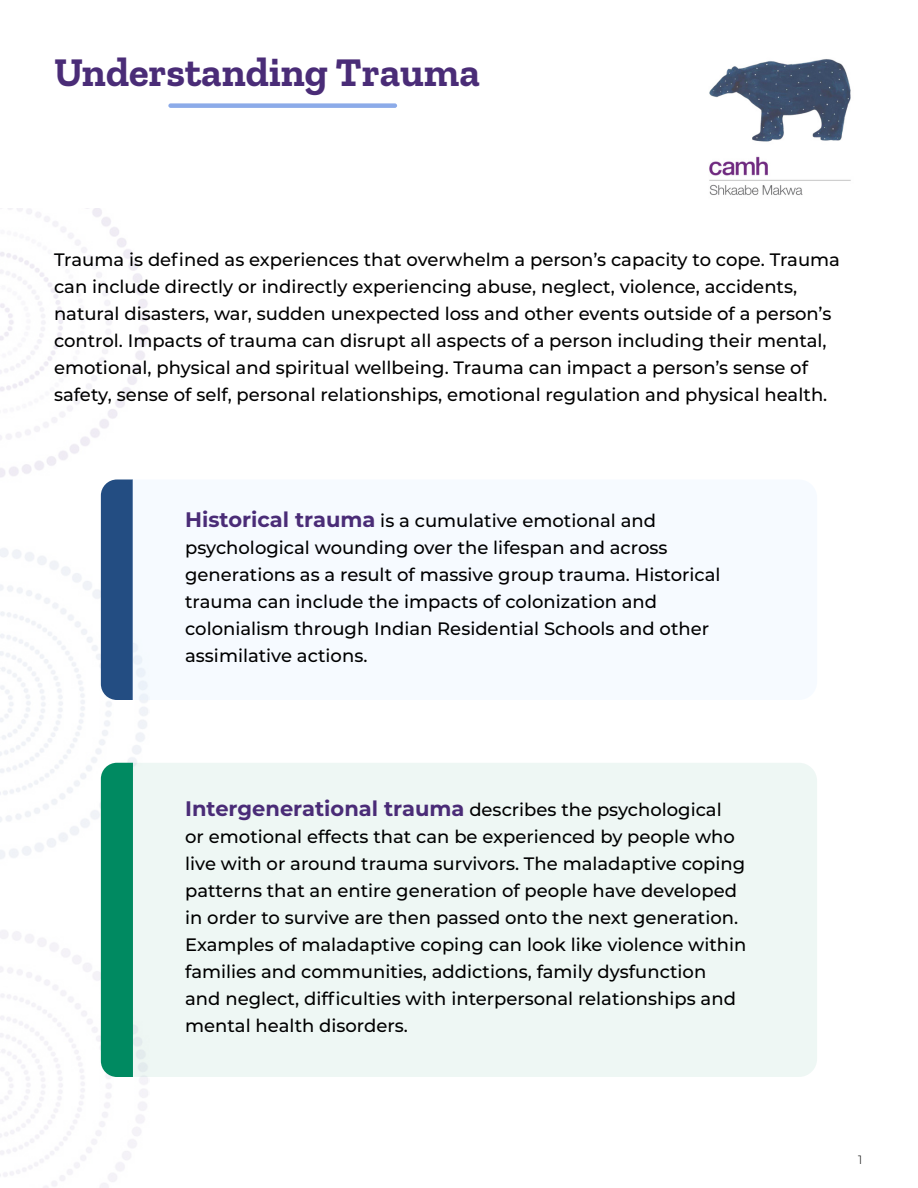
<style>
.page{position:relative;width:918px;height:1188px;background:#fff}
.page>*{position:absolute;margin:0;border:0;box-sizing:border-box;transform-origin:0 0}
.t1{font:700 40.5px "Zilla Slab";color:#4a2c77}
.t2{font:500 18px/27px "Montserrat";color:#000}
.foooter{font:300 12px "Montserrat";color:#000}
.s1{font-weight:700;font-size:21px;color:#4a2c77}
</style>
<div class="page">
<img style="left:0;top:208px;width:149px;height:980px">
<img style="left:709px;top:59px;width:142px;height:136px">
<div style="left:101px;top:480px;width:31px;height:220px;background:#234d82"></div>
<div style="left:168px;top:103px;width:229px;height:5px;background:#8cabe9;border-radius:2px"></div>
<svg style="left:132px;top:480px;width:18px;height:220px;fill:#f6faff"></svg>
<div style="left:101px;top:763px;width:31px;height:314px;background:#008a61"></div>
<div style="left:132px;top:763px;width:685px;height:314px;background:#eef7f4"></div>
<p class="t1" style="left:54px;top:49px;width:427px">Understanding Trauma</p>
<p class="t2" style="left:54px;top:246px;width:788px">Trauma is defined as experiences that overwhelm a person’s capacity to cope. Trauma can include directly or indirectly experiencing abuse, neglect, violence, accidents, natural disasters, war, sudden unexpected loss and other events outside of a person’s control. Impacts of trauma can disrupt all aspects of a person including their mental, emotional, physical and spiritual wellbeing. Trauma can impact a person’s sense of safety, sense of self, personal relationships, emotional regulation and physical health.</p>
<p class="t2" style="left:185px;top:506px;width:537px"><span class="s1">Historical trauma</span> is a cumulative emotional and psychological wounding over the lifespan and across generations as a result of massive group trauma. Historical trauma can include the impacts of colonization and colonialism through Indian Residential Schools and other assimilative actions.</p>
<p class="t2" style="left:185px;top:796px;width:563px"><span class="s1">Intergenerational trauma</span> describes the psychological<br>or emotional effects that can be experienced by people who live with or around trauma survivors. The maladaptive coping patterns that an entire generation of people have developed in order to survive are then passed onto the next generation.<br>Examples of maladaptive coping can look like violence within families and communities, addictions, family dysfunction<br>and neglect, difficulties with interpersonal relationships and mental health disorders.</p>
<p class="foooter" style="left:858px;top:1151px;width:6px">1</p>
</div>
